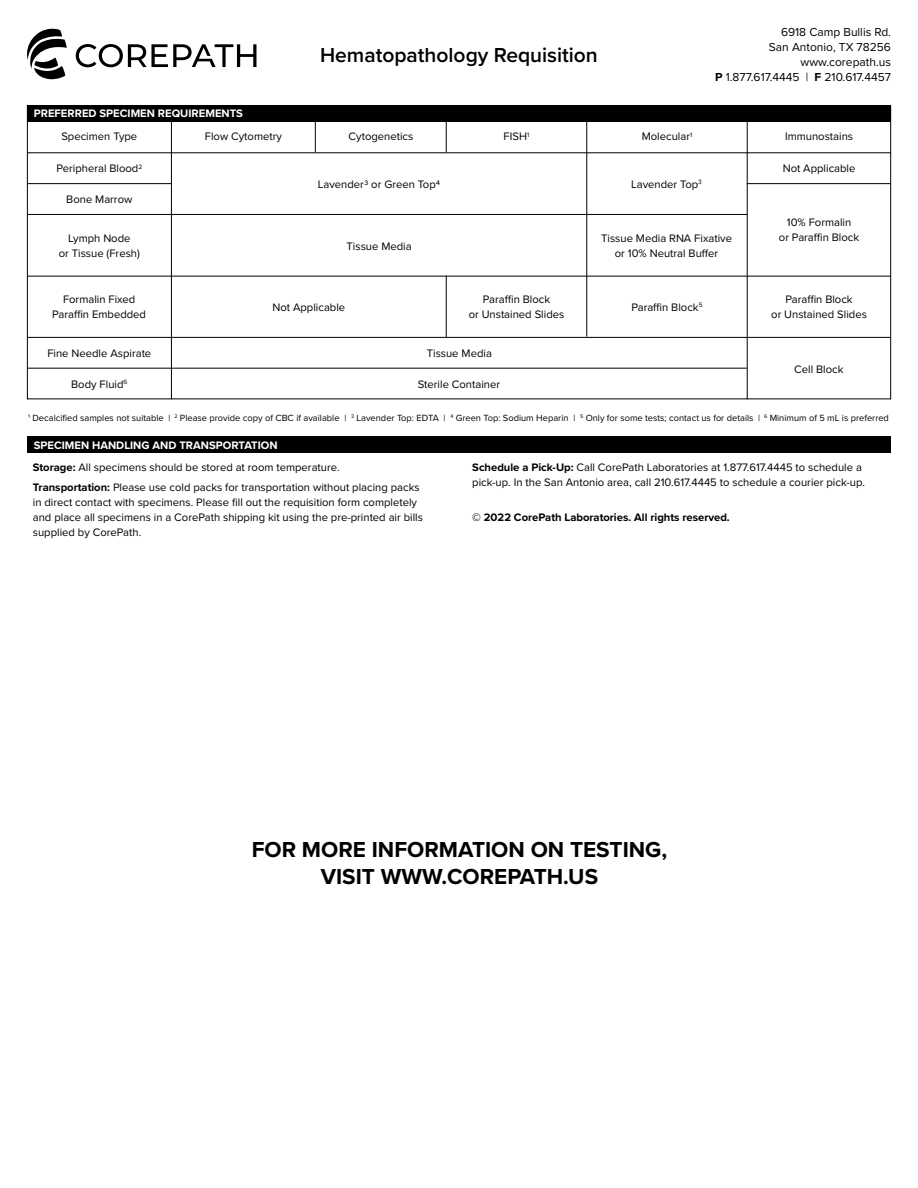
<style>
.page{position:relative;width:918px;height:1188px;background:#fff}
.page>*{position:absolute;margin:0;border:0;box-sizing:border-box;transform-origin:0 0}
.t1{font:700 22.5px/27px "Proxima Nova";color:#000;text-align:center}
.t2{font:600 21px "Proxima Nova";color:#000}
.t3{font:12px/15px "Proxima Nova";color:#000;text-align:right}
.t4{font:11.25px/15px "Proxima Nova";color:#000;text-align:center}
.t5{font:700 11.25px "Proxima Nova";color:#fff}
.t6{font:700 11.25px "Proxima Nova";color:#000}
.t7{font:9.3px "Proxima Nova";color:#000}
.s1{font-weight:700}
</style>
<div class="page">
<hr style="left:171px;top:108px;width:1px;height:291px;background:#000">
<hr style="left:27px;top:105px;width:1px;height:294px;background:#000">
<hr style="left:890px;top:105px;width:1px;height:294px;background:#000">
<hr style="left:747px;top:108px;width:1px;height:291px;background:#000">
<hr style="left:315px;top:107px;width:1px;height:45px;background:#000">
<hr style="left:446px;top:107px;width:1px;height:45px;background:#000">
<hr style="left:446px;top:276px;width:1px;height:61px;background:#000">
<hr style="left:586px;top:108px;width:1px;height:229px;background:#000">
<hr style="left:27px;top:368px;width:720px;height:1px;background:#000">
<hr style="left:27px;top:337px;width:864px;height:1px;background:#000">
<hr style="left:27px;top:276px;width:864px;height:1px;background:#000">
<hr style="left:27px;top:152px;width:864px;height:1px;background:#000">
<hr style="left:27px;top:399px;width:864px;height:1px;background:#000">
<hr style="left:27px;top:214px;width:720px;height:1px;background:#000">
<hr style="left:27px;top:183px;width:144px;height:1px;background:#000">
<hr style="left:747px;top:183px;width:144px;height:1px;background:#000">
<div style="left:27px;top:105px;width:864px;height:17px;background:#000"></div>
<div style="left:27px;top:437px;width:864px;height:16px;background:#000"></div>
<svg style="left:76px;top:44px;width:180px;height:23px"></svg>
<svg style="left:27px;top:28px;width:40px;height:51px"></svg>
<p class="t5" style="left:34px;top:105px;width:211px">PREFERRED SPECIMEN REQUIREMENTS</p>
<p class="t4" style="left:61px;top:129px;width:77px">Specimen Type</p>
<p class="t4" style="left:56px;top:161px;width:87px">Peripheral Blood<sup>2</sup></p>
<p class="t4" style="left:66px;top:192px;width:68px">Bone Marrow</p>
<p class="t4" style="left:59px;top:230px;width:83px">Lymph Node<br>or Tissue (Fresh)</p>
<p class="t4" style="left:205px;top:129px;width:79px">Flow Cytometry</p>
<h2 class="t2" style="left:320px;top:39px;width:279px">Hematopathology Requisition</h2>
<p class="t4" style="left:349px;top:129px;width:66px">Cytogenetics</p>
<p class="t4" style="left:504px;top:129px;width:27px">FISH<sup>1</sup></p>
<p class="t3" style="left:715px;top:24px;width:177px">6918 Camp Bullis Rd.<br>San Antonio, TX 78256 www.corepath.us<br><span class="s1">P</span> 1.877.617.4445 | <span class="s1">F</span> 210.617.4457</p>
<p class="t4" style="left:642px;top:129px;width:52px">Molecular<sup>1</sup></p>
<p class="t4" style="left:785px;top:129px;width:70px">Immunostains</p>
<p class="t4" style="left:783px;top:161px;width:74px">Not Applicable</p>
<p class="t4" style="left:318px;top:176px;width:124px">Lavender3 or Green Top4</p>
<p class="t4" style="left:631px;top:176px;width:72px">Lavender Top<sup>3</sup></p>
<p class="t4" style="left:347px;top:238px;width:67px">Tissue Media</p>
<p class="t4" style="left:601px;top:230px;width:133px">Tissue Media RNA Fixative or 10% Neutral Buffer</p>
<p class="t4" style="left:779px;top:214px;width:82px">10% Formalin<br>or Paraffin Block</p>
<p class="t4" style="left:52px;top:291px;width:95px">Formalin Fixed<br>Paraffin Embedded</p>
<p class="t4" style="left:47px;top:345px;width:105px">Fine Needle Aspirate</p>
<p class="t4" style="left:71px;top:376px;width:58px">Body Fluid<sup>6</sup></p>
<p class="t4" style="left:272px;top:299px;width:74px">Not Applicable</p>
<p class="t4" style="left:469px;top:291px;width:97px">Paraffin Block<br>or Unstained Slides</p>
<p class="t4" style="left:427px;top:345px;width:67px">Tissue Media</p>
<p class="t4" style="left:418px;top:376px;width:84px">Sterile Container</p>
<p class="t4" style="left:631px;top:299px;width:73px">Paraffin Block<sup>5</sup></p>
<p class="t4" style="left:771px;top:291px;width:97px">Paraffin Block<br>or Unstained Slides</p>
<p class="t4" style="left:794px;top:361px;width:51px">Cell Block</p>
<p class="t7" style="left:28px;top:411px;width:862px"><sup>1</sup> Decalcified samples not suitable | <sup>2</sup> Please provide copy of CBC if available | <sup>3</sup> Lavender Top: EDTA | <sup>4</sup> Green Top: Sodium Heparin | <sup>5</sup> Only for some tests; contact us for details | <sup>6</sup> Minimum of 5 mL is preferred</p>
<p class="t5" style="left:34px;top:436px;width:246px">SPECIMEN HANDLING AND TRANSPORTATION</p>
<p class="t4" style="left:33px;top:457px;width:388px;line-height:19.5px;text-align:left"><span class="s1">Storage:</span> All specimens should be stored at room temperature.<br><span class="s1">Transportation:</span> Please use cold packs for transportation without placing packs</p>
<p class="t4" style="left:33px;top:494px;width:392px;text-align:left">in direct contact with specimens. Please fill out the requisition form completely and place all specimens in a CorePath shipping kit using the pre-printed air bills supplied by CorePath.</p>
<p class="t4" style="left:472px;top:459px;width:394px;text-align:left"><span class="s1">Schedule a Pick-Up:</span> Call CorePath Laboratories at 1.877.617.4445 to schedule a pick-up. In the San Antonio area, call 210.617.4445 to schedule a courier pick-up.</p>
<p class="t6" style="left:472px;top:509px;width:259px">© 2022 CorePath Laboratories. All rights reserved.</p>
<h1 class="t1" style="left:252px;top:836px;width:417px">FOR MORE INFORMATION ON TESTING,<br>VISIT WWW.COREPATH.US</h1>
</div>
